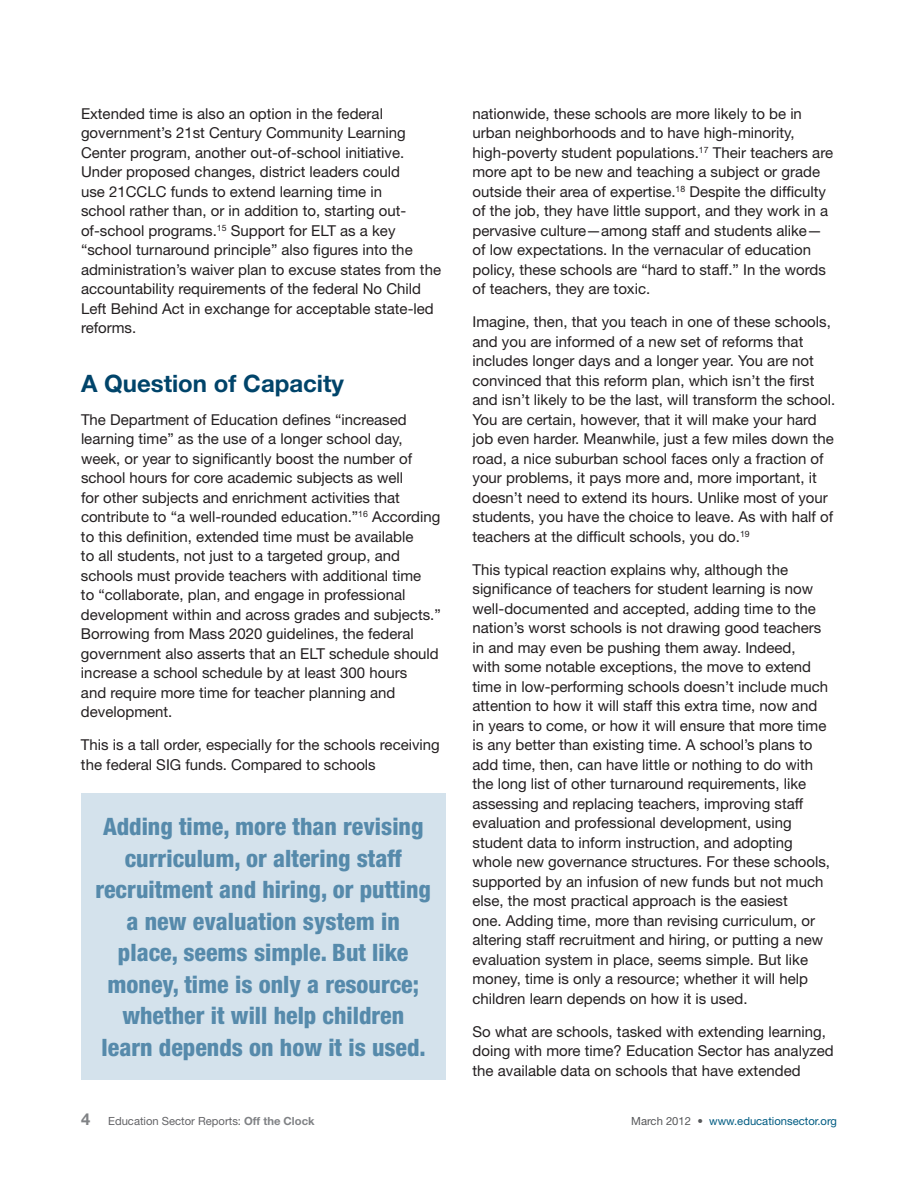
<style>
.page{position:relative;width:918px;height:1188px;background:#fff}
.page>*{position:absolute;margin:0;border:0;box-sizing:border-box;transform-origin:0 0}
.t1{font:800 condensed 24px/31.5px "Helvetica Neue LT Std";color:#568aab;text-align:center}
.t2{font:700 24px "Helvetica Neue LT Std";color:#00446a}
.t3{font:15px/19.5px "Helvetica Neue LT Std";color:#231f20}
.t4{font:11.25px "Helvetica Neue LT Std";color:#636366}
.t5{font:11.25px "Helvetica Neue LT Std";color:#005c82}
.s1{font-weight:700;font-size:16.5px;color:#808285}
.s2{font-weight:700;color:#808285}
.s3{color:#57585a}
</style>
<div class="page">
<div style="left:81px;top:794px;width:365px;height:286px;background:#d4e2ec"></div>
<p class="t3" style="left:81px;top:103px;width:362px">Extended time is also an option in the federal government’s 21st Century Community Learning Center program, another out-of-school initiative.<br>Under proposed changes, district leaders could<br>use 21CCLC funds to extend learning time in<br>school rather than, or in addition to, starting out&shy;of-school programs.<sup>15</sup> Support for ELT as a key “school turnaround principle” also figures into the administration’s waiver plan to excuse states from the accountability requirements of the federal No Child Left Behind Act in exchange for acceptable state-led reforms.</p>
<h1 class="t2" style="left:81px;top:368px;width:265px">A Question of Capacity</h1>
<p class="t3" style="left:81px;top:409px;width:361px">The Department of Education defines “increased learning time” as the use of a longer school day, week, or year to significantly boost the number of school hours for core academic subjects as well<br>for other subjects and enrichment activities that contribute to “a well-rounded education.”<sup>16</sup> According to this definition, extended time must be available<br>to all students, not just to a targeted group, and schools must provide teachers with additional time<br>to “collaborate, plan, and engage in professional development within and across grades and subjects.” Borrowing from Mass 2020 guidelines, the federal government also asserts that an ELT schedule should increase a school schedule by at least 300 hours<br>and require more time for teacher planning and development.</p>
<p class="t3" style="left:81px;top:735px;width:360px">This is a tall order, especially for the schools receiving the federal SIG funds. Compared to schools</p>
<p class="t1" style="left:96px;top:811px;width:337px">Adding time, more than revising curriculum, or altering staff recruitment and hiring, or putting a new evaluation system in place, seems simple. But like money, time is only a resource; whether it will help children learn depends on how it is used.</p>
<p class="t3" style="left:472px;top:103px;width:362px">nationwide, these schools are more likely to be in urban neighborhoods and to have high-minority, high-poverty student populations.<sup>17</sup> Their teachers are more apt to be new and teaching a subject or grade outside their area of expertise.<sup>18</sup> Despite the difficulty of the job, they have little support, and they work in a pervasive culture—among staff and students alike— of low expectations. In the vernacular of education policy, these schools are “hard to staff.” In the words of teachers, they are toxic.</p>
<p class="t3" style="left:473px;top:312px;width:364px">Imagine, then, that you teach in one of these schools, and you are informed of a new set of reforms that includes longer days and a longer year. You are not convinced that this reform plan, which isn’t the first and isn’t likely to be the last, will transform the school.<br>You are certain, however, that it will make your hard job even harder. Meanwhile, just a few miles down the road, a nice suburban school faces only a fraction of your problems, it pays more and, more important, it doesn’t need to extend its hours. Unlike most of your students, you have the choice to leave. As with half of teachers at the difficult schools, you do.<sup>19</sup></p>
<p class="t3" style="left:473px;top:559px;width:359px">This typical reaction explains why, although the significance of teachers for student learning is now well-documented and accepted, adding time to the nation’s worst schools is not drawing good teachers in and may even be pushing them away. Indeed,<br>with some notable exceptions, the move to extend time in low-performing schools doesn’t include much attention to how it will staff this extra time, now and in years to come, or how it will ensure that more time is any better than existing time. A school’s plans to add time, then, can have little or nothing to do with the long list of other turnaround requirements, like assessing and replacing teachers, improving staff evaluation and professional development, using student data to inform instruction, and adopting whole new governance structures. For these schools, supported by an infusion of new funds but not much else, the most practical approach is the easiest<br>one. Adding time, more than revising curriculum, or altering staff recruitment and hiring, or putting a new evaluation system in place, seems simple. But like money, time is only a resource; whether it will help children learn depends on how it is used.</p>
<p class="t3" style="left:473px;top:1021px;width:363px">So what are schools, tasked with extending learning, doing with more time? Education Sector has analyzed the available data on schools that have extended</p>
<p class="t4" style="left:81px;top:1114px;width:235px"><span class="s1">4</span> Education Sector Reports: <span class="s2">Off the Clock</span></p>
<p class="t5" style="left:631px;top:1114px;width:207px"><span class="s3">March 2012 •</span> www.educationsector.org</p>
</div>
